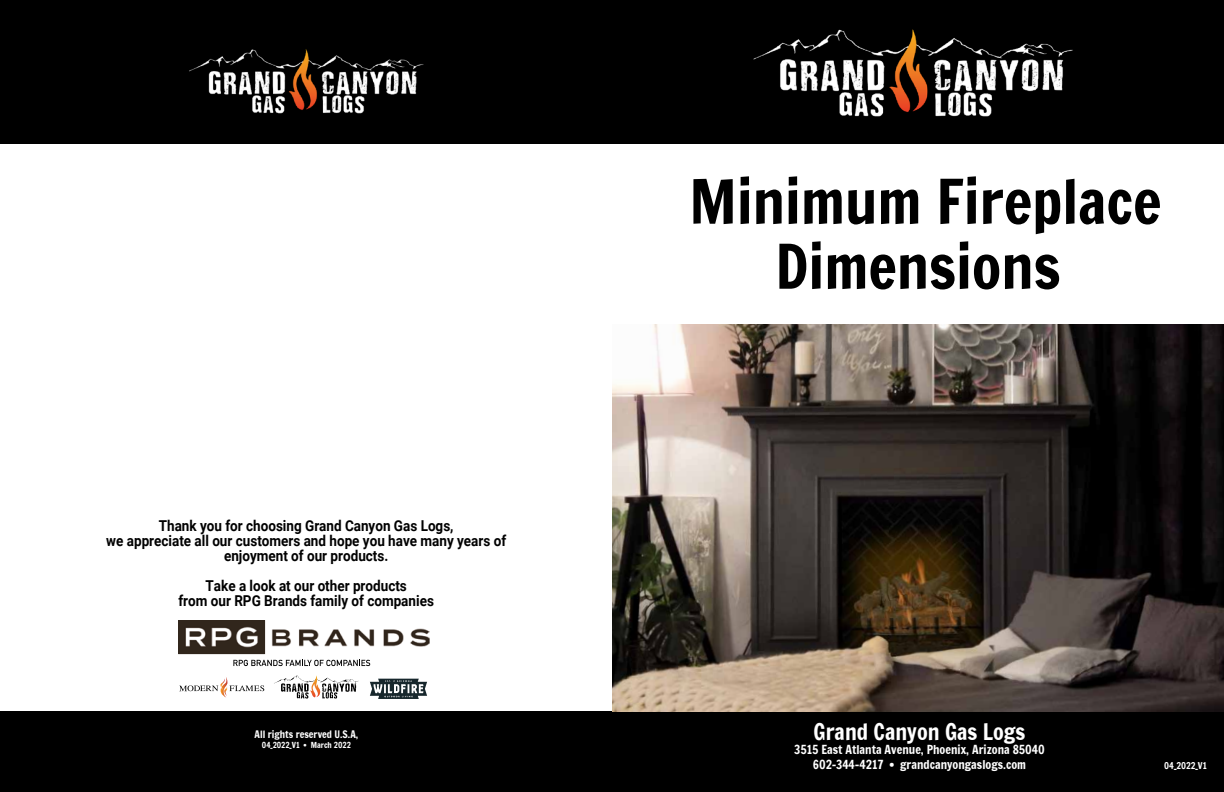
<style>
.page{position:relative;width:1224px;height:792px;background:#fff}
.page>*{position:absolute;margin:0;border:0;box-sizing:border-box;transform-origin:0 0}
.t1{font:60px/65px "Francois One";color:#000;text-align:center}
.t2{font:22px "Francois One";color:#fff}
.t3{font:700 15px/15px "Roboto";color:#000;text-align:center;scale:.9 1}
.t4{font:12px/14.4px "Francois One";color:#fff;text-align:center}
.t5{font:10px "Francois One";color:#fff}
.t6{font:9px "Francois One";color:#fff}
.t7{font:8px "Francois One";color:#fff}
</style>
<div class="page">
<div style="left:0;top:0;width:1224px;height:144px;background:#000"></div>
<img style="left:753px;top:29px;width:320px;height:88px">
<div style="left:0;top:711px;width:1224px;height:81px;background:#000"></div>
<img style="left:178px;top:620px;width:252px;height:34px">
<img style="left:179px;top:621px;width:85px;height:32px">
<svg style="left:179px;top:677px;width:85px;height:21px"></svg>
<svg style="left:274px;top:675px;width:85px;height:24px"></svg>
<svg style="left:233px;top:660px;width:137px;height:6px"></svg>
<svg style="left:370px;top:679px;width:57px;height:20px"></svg>
<img style="left:612px;top:324px;width:612px;height:387px">
<img style="left:189px;top:49px;width:235px;height:65px">
<p class="t3" style="left:106px;top:517px;width:446px">Thank you for choosing Grand Canyon Gas Logs,<br>we appreciate all our customers and hope you have many years of enjoyment of our products.</p>
<p class="t3" style="left:178px;top:577px;width:285px">Take a look at our other products<br>from our RPG Brands family of companies</p>
<p class="t5" style="left:255px;top:729px;width:105px">All rights reserved U.S.A,</p>
<p class="t7" style="left:262px;top:741px;width:90px">04_2022_V1 • March 2022</p>
<h1 class="t1" style="left:689px;top:171px;width:474px">Minimum Fireplace<br>Dimensions</h1>
<h2 class="t2" style="left:814px;top:719px;width:213px">Grand Canyon Gas Logs</h2>
<p class="t4" style="left:794px;top:743px;width:252px">3515 East Atlanta Avenue, Phoenix, Arizona 85040<br>602-344-4217 • grandcanyongaslogs.com</p>
<p class="t6" style="left:1164px;top:761px;width:44px">04_2022_V1</p>
</div>
